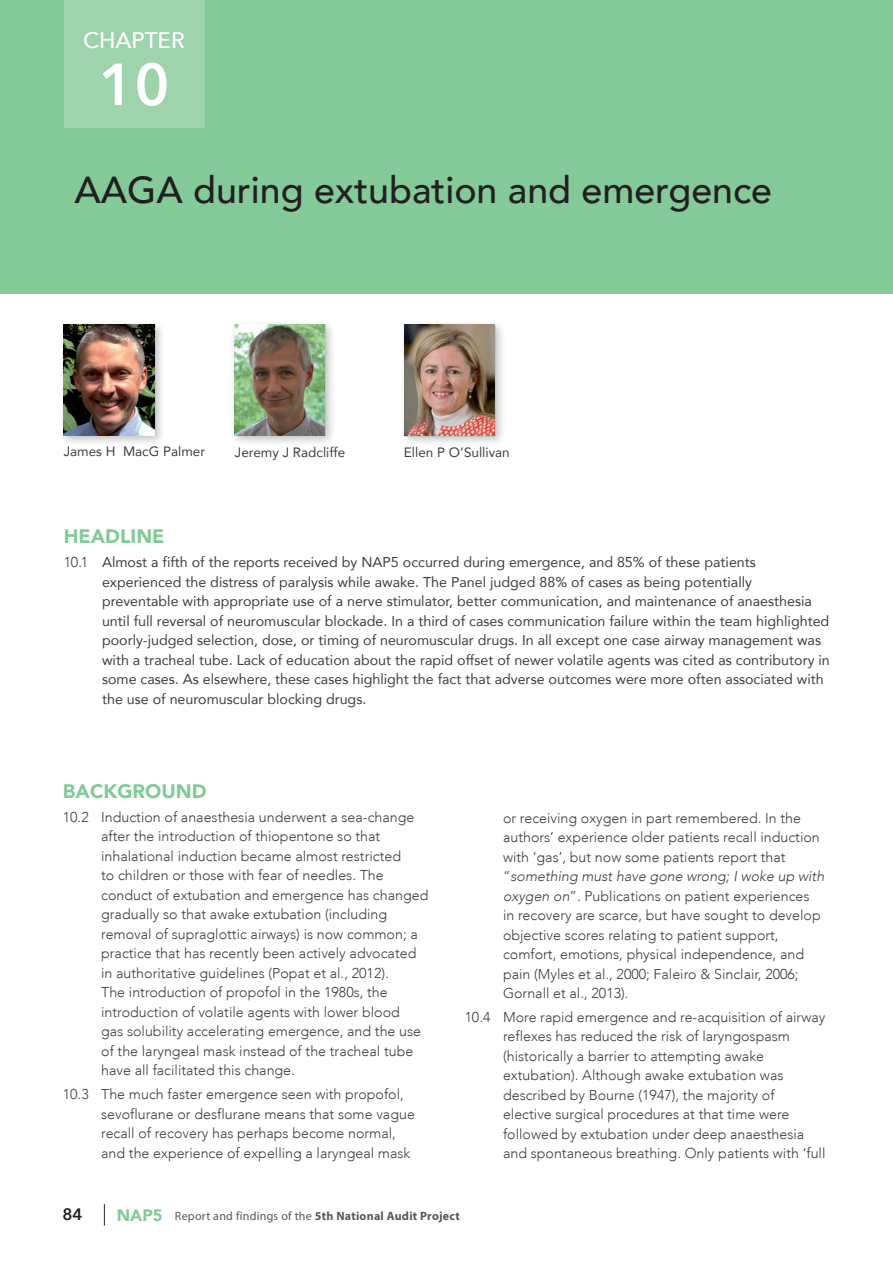
<style>
.page{position:relative;width:893px;height:1263px;background:#fff}
.page>*{position:absolute;margin:0;border:0;box-sizing:border-box;transform-origin:0 0}
.t1{font:600 58.5px "Avenir Next";color:#fff}
.t2{font:500 37.5px "Avenir";color:#231f20}
.t3{font:500 22.5px "Avenir Next";color:#fff}
.t4{font:900 19.5px "Avenir";color:#83ca98}
.t5{font:600 16.5px "Avenir Next";color:#231f20}
.t6{font:300 14.25px/19.5px "Avenir LT";color:#3e3e3f}
.t7{font:14.25px/19.5px "Avenir";color:#3e3e3f}
.t8{font:italic 300 14.25px "Avenir";color:#3e3e3f}
.t9{font:13.5px "Avenir";color:#3e3e3f}
.t10{font:700 12px "Myriad Pro";letter-spacing:.02em;color:#57585a}
.s1{font-family:"Avenir LT";font-weight:300}
.s2{font-family:"Avenir LT";font-style:normal}
.s3{font-family:"Avenir";font-style:italic}
.s4{font-family:"Avenir";font-weight:900;font-size:16.5px;color:#83ca98}
.s5{font-weight:400}
</style>
<div class="page">
<svg style="left:104px;top:1204px;width:1px;height:21px"></svg>
<div style="left:399px;top:320px;width:107px;height:126px;background:#231f20;opacity:.15"></div>
<img style="left:404px;top:325px;width:91px;height:110px">
<div style="left:229px;top:319px;width:107px;height:127px;background:#231f20;opacity:.15"></div>
<img style="left:234px;top:324px;width:91px;height:111px">
<div style="left:59px;top:319px;width:107px;height:127px;background:#231f20;opacity:.15"></div>
<img style="left:64px;top:324px;width:90px;height:111px">
<div style="left:0;top:0;width:893px;height:294px;background:#83ca98"></div>
<div style="left:64px;top:0;width:140px;height:128px;background:#9ed3ac"></div>
<h3 class="t3" style="left:83px;top:27px;width:103px">CHAPTER</h3>
<h1 class="t1" style="left:98px;top:49px;width:73px">10</h1>
<h1 class="t1" style="left:116px;top:49px;width:37px">1</h1>
<h2 class="t2" style="left:64px;top:158px;width:726px">AAGA during induction of anaesthesia and</h2>
<h2 class="t2" style="left:74px;top:158px;width:699px">AAGA during extubation and emergence</h2>
<p class="t9" style="left:64px;top:440px;width:143px">James H MacG Palmer</p>
<p class="t9" style="left:235px;top:441px;width:112px">Jeremy J Radcliffe</p>
<p class="t9" style="left:404px;top:441px;width:107px">Ellen P O’Sullivan</p>
<h3 class="t4" style="left:64px;top:520px;width:102px">HEADLINE</h3>
<p class="t7" style="left:102px;top:552px;width:729px;text-indent:-38px"><span class="s1">10.1</span> Almost a fifth of the reports received by NAP5 occurred during emergence, and 85% of these patients experienced the distress of paralysis while awake. The Panel judged 88% of cases as being potentially preventable with appropriate use of a nerve stimulator, better communication, and maintenance of anaesthesia until full reversal of neuromuscular blockade. In a third of cases communication failure within the team highlighted poorly-judged selection, dose, or timing of neuromuscular drugs. In all except one case airway management was with a tracheal tube. Lack of education about the rapid offset of newer volatile agents was cited as contributory in some cases. As elsewhere, these cases highlight the fact that adverse outcomes were more often associated with the use of neuromuscular blocking drugs.</p>
<h3 class="t4" style="left:63px;top:775px;width:145px">BACKGROUND</h3>
<p class="t6" style="left:101px;top:807px;width:329px;text-indent:-38px">10.2 Induction of anaesthesia underwent a sea-change after the introduction of thiopentone so that inhalational induction became almost restricted<br>to children or those with fear of needles. The conduct of extubation and emergence has changed gradually so that awake extubation (including removal of supraglottic airways) is now common; a practice that has recently been actively advocated in authoritative guidelines (Popat et al., 2012).<br>The introduction of propofol in the 1980s, the introduction of volatile agents with lower blood<br>gas solubility accelerating emergence, and the use of the laryngeal mask instead of the tracheal tube have all facilitated this change.</p>
<p class="t6" style="left:101px;top:1084px;width:315px;text-indent:-38px">10.3 The much faster emergence seen with propofol, sevoflurane or desflurane means that some vague recall of recovery has perhaps become normal, and the experience of expelling a laryngeal mask</p>
<p class="t6" style="left:503px;top:808px;width:318px">or receiving oxygen in part remembered. In the authors’ experience older patients recall induction with ‘gas’, but now some patients report that</p>
<p class="t8" style="left:503px;top:868px;width:323px"><span class="s2">“</span>something must have gone wrong; I woke up with</p>
<p class="t6" style="left:503px;top:886px;width:319px"><span class="s3">oxygen on</span>”. Publications on patient experiences in recovery are scarce, but have sought to develop objective scores relating to patient support, comfort, emotions, physical independence, and pain (Myles et al., 2000; Faleiro &amp; Sinclair, 2006; Gornall et al., 2013).</p>
<p class="t6" style="left:503px;top:1007px;width:324px;text-indent:-38px">10.4 More rapid emergence and re-acquisition of airway reflexes has reduced the risk of laryngospasm (historically a barrier to attempting awake extubation). Although awake extubation was described by Bourne (1947), the majority of elective surgical procedures at that time were followed by extubation under deep anaesthesia and spontaneous breathing. Only patients with ‘full</p>
<p class="t5" style="left:63px;top:1204px;width:22px">84</p>
<p class="t10" style="left:117px;top:1208px;width:344px"><span class="s4">NAP5</span> <span class="s5">Report and findings of the</span> 5th National Audit Project</p>
</div>
